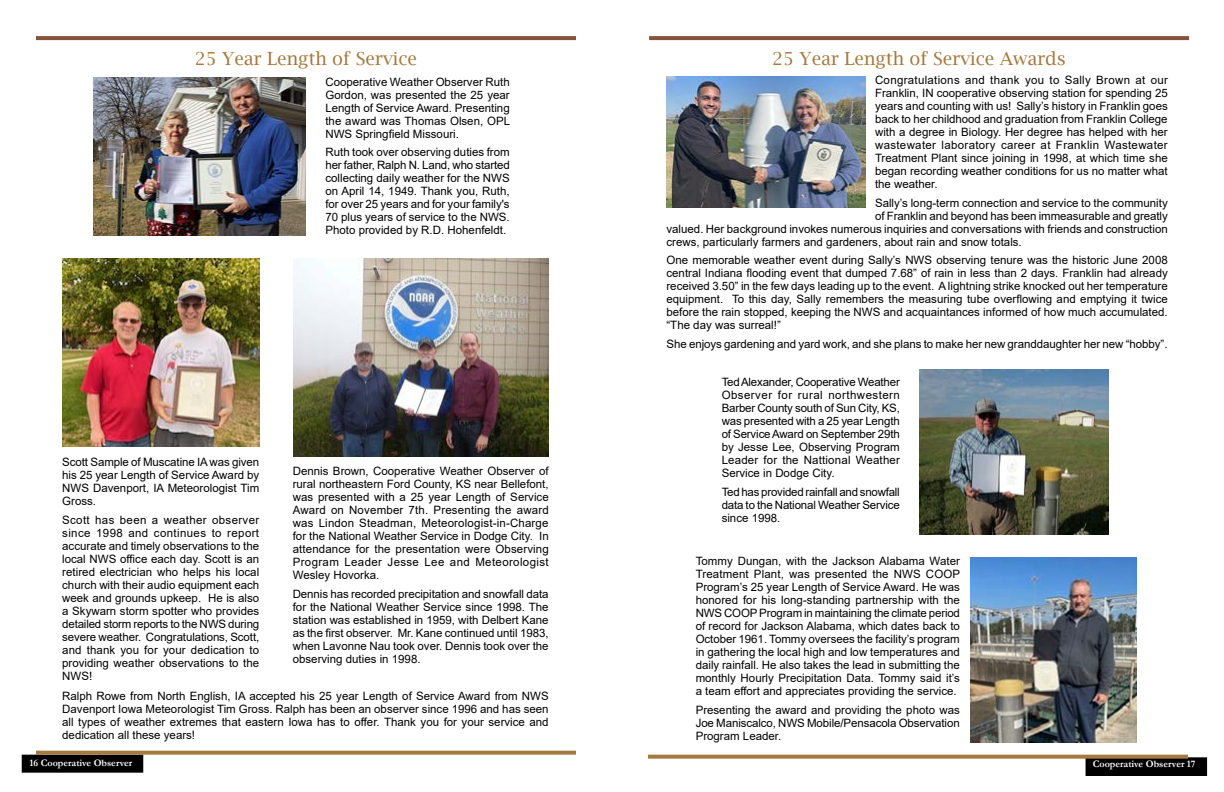
<style>
.page{position:relative;width:1224px;height:792px;background:#fff}
.page>*{position:absolute;margin:0;border:0;box-sizing:border-box;transform-origin:0 0}
.t1{font:18px "Lucida Bright";color:#a5793f}
.t2{font:11.5px/13px "Arial";color:#000;text-align:justify}
.t3{font:700 10px "Garamond";color:#fff}
</style>
<div class="page">
<div style="left:1086px;top:758px;width:121px;height:17px;background:#000"></div>
<div style="left:1086px;top:757px;width:121px;height:19px;border:1px solid #000"></div>
<div style="left:22px;top:755px;width:121px;height:17px;background:#000"></div>
<div style="left:22px;top:755px;width:121px;height:18px;border:1px solid #000"></div>
<svg style="left:648px;top:755px;width:540px;height:4px;background:#a87f4a"></svg>
<svg style="left:36px;top:751px;width:540px;height:4px;background:#ab824d"></svg>
<svg style="left:36px;top:36px;width:540px;height:4px;background:#87573d"></svg>
<img style="left:62px;top:258px;width:197px;height:189px">
<img style="left:293px;top:259px;width:256px;height:197px">
<img style="left:94px;top:78px;width:212px;height:157px">
<svg style="left:649px;top:36px;width:540px;height:4px;background:#87573d"></svg>
<img style="left:919px;top:369px;width:189px;height:166px">
<img style="left:971px;top:557px;width:166px;height:186px">
<img style="left:667px;top:76px;width:198px;height:132px">
<h1 class="t1" style="left:195px;top:48px;width:224px">25 Year Length of Service</h1>
<p class="t2" style="left:325px;top:75px;width:186px">Cooperative Weather Observer Ruth Gordon, was presented the 25 year Length of Service Award. Presenting the award was Thomas Olsen, OPL NWS Springfield Missouri.</p>
<p class="t2" style="left:325px;top:146px;width:186px">Ruth took over observing duties from her father, Ralph N. Land, who started collecting daily weather for the NWS on April 14, 1949. Thank you, Ruth, for over 25 years and for your family's 70 plus years of service to the NWS.<br>Photo provided by R.D. Hohenfeldt.</p>
<p class="t2" style="left:62px;top:455px;width:199px">Scott Sample of Muscatine IA was given his 25 year Length of Service Award by NWS Davenport, IA Meteorologist Tim Gross.</p>
<p class="t2" style="left:62px;top:513px;width:199px">Scott has been a weather observer since 1998 and continues to report accurate and timely observations to the local NWS office each day. Scott is an retired electrician who helps his local church with their audio equipment each week and grounds upkeep. He is also a Skywarn storm spotter who provides detailed storm reports to the NWS during severe weather. Congratulations, Scott, and thank you for your dedication to providing weather observations to the NWS!</p>
<p class="t2" style="left:293px;top:465px;width:258px">Dennis Brown, Cooperative Weather Observer of rural northeastern Ford County, KS near Bellefont, was presented with a 25 year Length of Service Award on November 7th. Presenting the award was Lindon Steadman, Meteorologist-in-Charge for the National Weather Service in Dodge City. In attendance for the presentation were Observing Program Leader Jesse Lee and Meteorologist Wesley Hovorka.</p>
<p class="t2" style="left:293px;top:587px;width:257px">Dennis has recorded precipitation and snowfall data for the National Weather Service since 1998. The station was established in 1959, with Delbert Kane as the first observer. Mr. Kane continued until 1983, when Lavonne Nau took over. Dennis took over the observing duties in 1998.</p>
<p class="t2" style="left:62px;top:690px;width:488px">Ralph Rowe from North English, IA accepted his 25 year Length of Service Award from NWS Davenport Iowa Meteorologist Tim Gross. Ralph has been an observer since 1996 and has seen all types of weather extremes that eastern Iowa has to offer. Thank you for your service and dedication all these years!</p>
<h1 class="t1" style="left:772px;top:48px;width:295px">25 Year Length of Service Awards</h1>
<p class="t2" style="left:875px;top:74px;width:294px">Congratulations and thank you to Sally Brown at our Franklin, IN cooperative observing station for spending 25 years and counting with us! Sally’s history in Franklin goes back to her childhood and graduation from Franklin College with a degree in Biology. Her degree has helped with her wastewater laboratory career at Franklin Wastewater Treatment Plant since joining in 1998, at which time she began recording weather conditions for us no matter what the weather.</p>
<p class="t2" style="left:875px;top:196px;width:294px">Sally’s long-term connection and service to the community</p>
<p class="t2" style="left:875px;top:209px;width:294px">of Franklin and beyond has been immeasurable and greatly</p>
<p class="t2" style="left:666px;top:222px;width:503px">valued. Her background invokes numerous inquiries and conversations with friends and construction</p>
<p class="t2" style="left:666px;top:235px;width:357px">crews, particularly farmers and gardeners, about rain and snow totals.</p>
<p class="t2" style="left:666px;top:254px;width:503px">One memorable weather event during Sally’s NWS observing tenure was the historic June 2008 central Indiana flooding event that dumped 7.68” of rain in less than 2 days. Franklin had already received 3.50” in the few days leading up to the event. A lightning strike knocked out her temperature equipment. To this day, Sally remembers the measuring tube overflowing and emptying it twice before the rain stopped, keeping the NWS and acquaintances informed of how much accumulated. “The day was surreal!”</p>
<p class="t2" style="left:666px;top:337px;width:503px">She enjoys gardening and yard work, and she plans to make her new granddaughter her new “hobby”.</p>
<p class="t2" style="left:722px;top:376px;width:180px">Ted Alexander, Cooperative Weather Observer for rural northwestern Barber County south of Sun City, KS, was presented with a 25 year Length of Service Award on September 29th by Jesse Lee, Observing Program Leader for the Nattional Weather Service in Dodge City.</p>
<p class="t2" style="left:722px;top:485px;width:180px">Ted has provided rainfall and snowfall data to the National Weather Service since 1998.</p>
<p class="t2" style="left:696px;top:555px;width:266px">Tommy Dungan, with the Jackson Alabama Water Treatment Plant, was presented the NWS COOP Program’s 25 year Length of Service Award. He was honored for his long-standing partnership with the NWS COOP Program in maintaining the climate period of record for Jackson Alabama, which dates back to October 1961. Tommy oversees the facility’s program in gathering the local high and low temperatures and daily rainfall. He also takes the lead in submitting the monthly Hourly Precipitation Data. Tommy said it’s a team effort and appreciates providing the service.</p>
<p class="t2" style="left:696px;top:703px;width:266px">Presenting the award and providing the photo was Joe Maniscalco, NWS Mobile/Pensacola Observation Program Leader.</p>
<p class="t3" style="left:30px;top:756px;width:104px">16 Cooperative Observer</p>
<p class="t3" style="left:1093px;top:757px;width:104px">Cooperative Observer 17</p>
</div>
